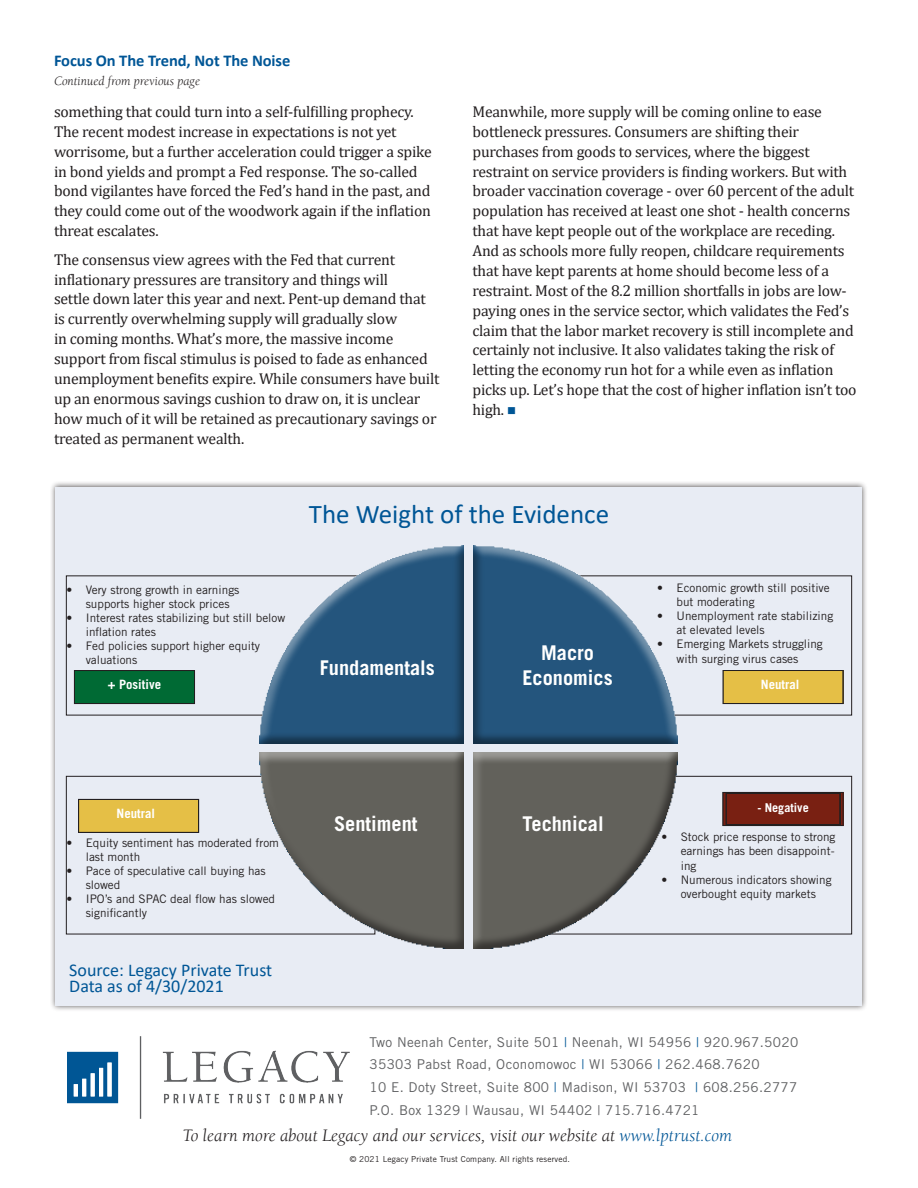
<style>
.page{position:relative;width:918px;height:1188px;background:#fff}
.page>*{position:absolute;margin:0;border:0;box-sizing:border-box;transform-origin:0 0}
.t1{font:27px "Calibri";color:#005696}
.t2{font:700 20.25px "Trade Gothic LT Std";color:#fff}
.back_contact_info{font:italic 18px "Berkeley Std";color:#231f20}
.t3{font:18px "Calibri";color:#005696}
.subhead_11_13_75_lea{font:700 16.5px "Calibri";letter-spacing:-.005em;color:#005696}
.body_10_5_13_25__-10{font:15.75px/19.8px "Cambria";letter-spacing:-.015em;color:#231f20}
.back_address{font:13.5px "Trade Gothic LT Std";letter-spacing:.025em;color:#5f6062}
.continued_left{font:italic 13.2px "Berkeley Std";color:#231f20}
.t4{font:700 12.9px "Trade Gothic LT Std";color:#fff}
.t5{font:700 12.15px "Trade Gothic LT Std";color:#fff}
.t6{font:11.7px/14.1px "Trade Gothic LT Std";color:#231f20}
.back_copyright_cutli{font:8.25px "Trade Gothic LT Std";letter-spacing:.02em;color:#231f20}
.s1{color:#005696}
</style>
<div class="page">
<img style="left:68px;top:1037px;width:281px;height:82px">
<div style="left:50px;top:481px;width:818px;height:531px;background:#231f20;opacity:.75"></div>
<div style="left:56px;top:487px;width:806px;height:519px;background:#e8ecf4"></div>
<div style="left:543px;top:776px;width:309px;height:158px;border:1px solid #231f20"></div>
<div style="left:66px;top:776px;width:309px;height:158px;border:1px solid #231f20"></div>
<div style="left:258px;top:544px;width:207px;height:202px;background:#231f20;opacity:.5"></div>
<div style="left:472px;top:544px;width:207px;height:202px;background:#231f20;opacity:.5"></div>
<div style="left:258px;top:751px;width:207px;height:92px;background:#fff;opacity:.5"></div>
<div style="left:264px;top:751px;width:201px;height:198px;background:#231f20;opacity:.5"></div>
<div style="left:473px;top:751px;width:206px;height:198px;background:#231f20;opacity:.5"></div>
<div style="left:74px;top:671px;width:121px;height:33px;background:#006a34"></div>
<div style="left:74px;top:670px;width:121px;height:34px;border:1px solid #231f20"></div>
<div style="left:723px;top:671px;width:120px;height:33px;background:#e5bf46"></div>
<div style="left:723px;top:670px;width:121px;height:34px;border:1px solid #231f20"></div>
<div style="left:79px;top:799px;width:120px;height:33px;background:#e5bf46"></div>
<div style="left:78px;top:799px;width:121px;height:34px;border:1px solid #231f20"></div>
<svg style="left:725px;top:794px;width:117px;height:30px"></svg>
<div style="left:726px;top:793px;width:114px;height:32px;background:#792012"></div>
<div style="left:726px;top:793px;width:114px;height:32px;border:1px solid #231f20"></div>
<div style="left:723px;top:792px;width:121px;height:34px;border:1px solid #231f20"></div>
<p class="subhead_11_13_75_lea" style="left:54px;top:49px;width:238px">Focus On The Trend, Not The Noise</p>
<p class="continued_left" style="left:54px;top:74px;width:148px">Continued from previous page</p>
<p class="body_10_5_13_25__-10" style="left:54px;top:102px;width:379px">something that could turn into a self-fulfilling prophecy.<br>The recent modest increase in expectations is not yet worrisome, but a further acceleration could trigger a spike in bond yields and prompt a Fed response. The so-called bond vigilantes have forced the Fed’s hand in the past, and they could come out of the woodwork again if the inflation threat escalates.</p>
<p class="body_10_5_13_25__-10" style="left:54px;top:249px;width:387px">The consensus view agrees with the Fed that current inflationary pressures are transitory and things will<br>settle down later this year and next. Pent-up demand that is currently overwhelming supply will gradually slow<br>in coming months. What’s more, the massive income support from fiscal stimulus is poised to fade as enhanced unemployment benefits expire. While consumers have built up an enormous savings cushion to draw on, it is unclear how much of it will be retained as precautionary savings or treated as permanent wealth.</p>
<p class="body_10_5_13_25__-10" style="left:472px;top:101px;width:385px">Meanwhile, more supply will be coming online to ease bottleneck pressures. Consumers are shifting their purchases from goods to services, where the biggest restraint on service providers is finding workers. But with broader vaccination coverage - over 60 percent of the adult population has received at least one shot - health concerns that have kept people out of the workplace are receding.<br>And as schools more fully reopen, childcare requirements that have kept parents at home should become less of a restraint. Most of the 8.2 million shortfalls in jobs are low&shy;paying ones in the service sector, which validates the Fed’s claim that the labor market recovery is still incomplete and certainly not inclusive. It also validates taking the risk of letting the economy run hot for a while even as inflation picks up. Let’s hope that the cost of higher inflation isn’t too high. <span class="s1">■</span></p>
<p class="t1" style="left:309px;top:495px;width:302px">The Weight of the Evidence</p>
<p class="t6" style="left:677px;top:581px;width:155px;text-indent:-19px">• Economic growth still positive but moderating</p>
<p class="t6" style="left:677px;top:609px;width:158px;text-indent:-19px">• Unemployment rate stabilizing at elevated levels</p>
<p class="t6" style="left:657px;top:637px;width:167px;text-align:center">• Emerging Markets struggling with surging virus cases</p>
<p class="t6" style="left:86px;top:582px;width:155px;text-indent:-19px">• Very strong growth in earnings supports higher stock prices</p>
<p class="t6" style="left:86px;top:610px;width:201px;text-indent:-19px">• Interest rates stabilizing but still below inflation rates</p>
<p class="t6" style="left:86px;top:639px;width:176px;text-indent:-19px">• Fed policies support higher equity valuations</p>
<p class="t2" style="left:541px;top:640px;width:55px">Macro</p>
<p class="t2" style="left:522px;top:665px;width:92px">Economics</p>
<p class="t2" style="left:320px;top:655px;width:117px">Fundamentals</p>
<p class="t4" style="left:108px;top:677px;width:55px">+ Positive</p>
<p class="t4" style="left:761px;top:677px;width:40px">Neutral</p>
<p class="t4" style="left:117px;top:806px;width:40px">Neutral</p>
<p class="t6" style="left:86px;top:836px;width:195px;text-indent:-19px">• Equity sentiment has moderated from last month</p>
<p class="t6" style="left:86px;top:864px;width:181px;text-indent:-19px">• Pace of speculative call buying has slowed</p>
<p class="t6" style="left:86px;top:892px;width:191px;text-indent:-19px">• IPO’s and SPAC deal flow has slowed significantly</p>
<p class="t3" style="left:69px;top:958px;width:204px">Source: Legacy Private Trust</p>
<p class="t3" style="left:69px;top:974px;width:156px">Data as of 4/30/2021</p>
<p class="t2" style="left:334px;top:811px;width:85px">Sentiment</p>
<p class="t2" style="left:522px;top:811px;width:83px">Technical</p>
<p class="t4" style="left:756px;top:799px;width:55px">+ Positive</p>
<p class="t5" style="left:757px;top:800px;width:53px">- Negative</p>
<p class="t6" style="left:681px;top:830px;width:156px;text-align:justify;text-indent:-19px">• Stock price response to strong earnings has been disappoint&shy;ing</p>
<p class="t6" style="left:662px;top:872px;width:172px;text-align:center">• Numerous indicators showing overbought equity markets</p>
<p class="back_address" style="left:370px;top:1034px;width:430px">Two Neenah Center, Suite 501 <span class="s1">|</span> Neenah, WI 54956 <span class="s1">|</span> 920.967.5020</p>
<p class="back_address" style="left:370px;top:1056px;width:392px">35303 Pabst Road, Oconomowoc <span class="s1">|</span> WI 53066 <span class="s1">|</span> 262.468.7620</p>
<p class="back_address" style="left:370px;top:1079px;width:429px">10 E. Doty Street, Suite 800 <span class="s1">|</span> Madison, WI 53703 <span class="s1">|</span> 608.256.2777</p>
<p class="back_address" style="left:370px;top:1102px;width:332px">P.O. Box 1329 | Wausau, WI 54402 | 715.716.4721</p>
<p class="back_contact_info" style="left:182px;top:1126px;width:551px">To learn more about Legacy and our services, visit our website at <span class="s1">www.lptrust.com</span></p>
<p class="back_copyright_cutli" style="left:350px;top:1154px;width:222px">© 2021 Legacy Private Trust Company. All rights reserved.</p>
</div>
